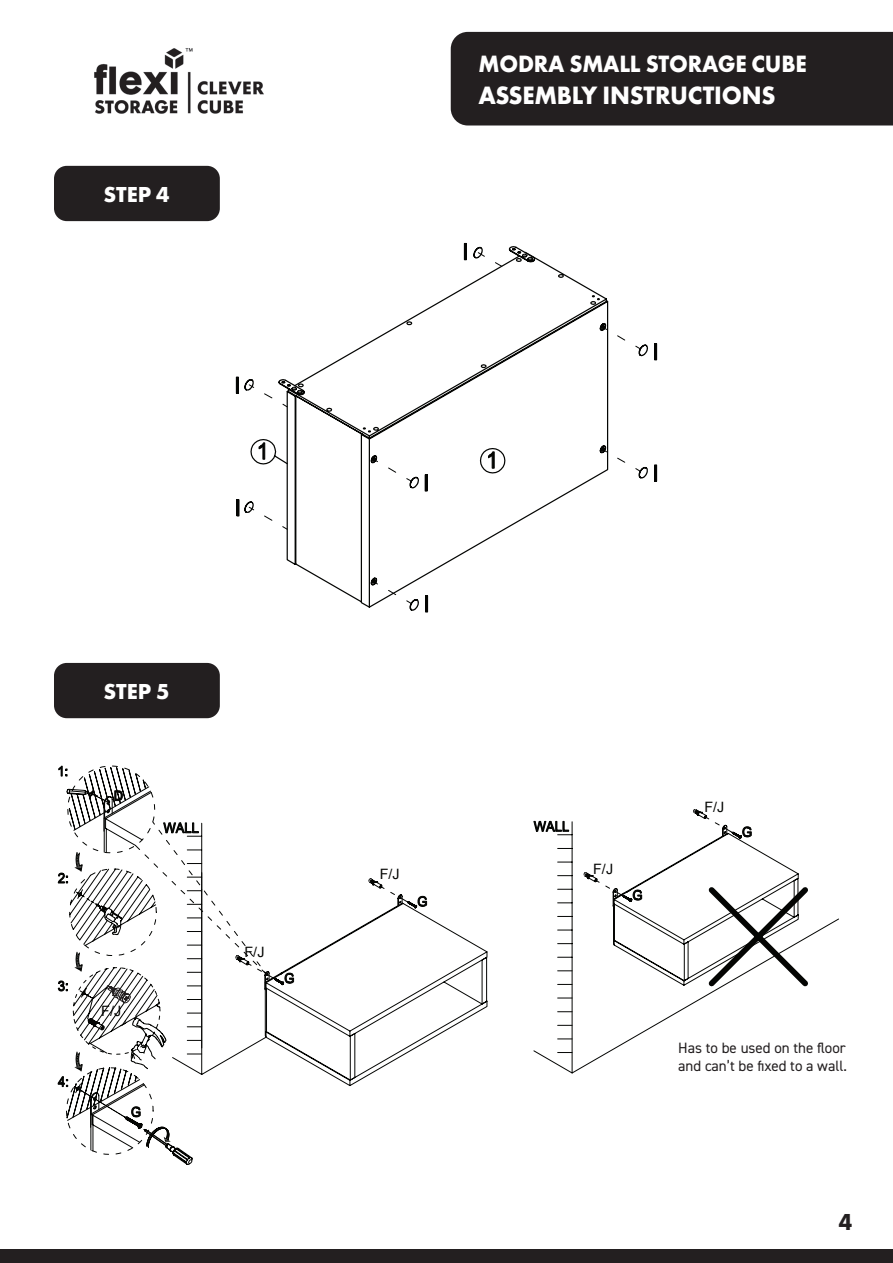
<style>
.page{position:relative;width:893px;height:1263px;background:#fff}
.page>*{position:absolute;margin:0;border:0;box-sizing:border-box;transform-origin:0 0}
.t1{font:700 26.1px "Futura PT";letter-spacing:-.01em;color:#fff;scale:.95 1}
.t2{font:700 24.6px "Futura PT";letter-spacing:-.01em;color:#fff;scale:.94 1}
.t3{font:700 24px "Futura PT";color:#231f20;scale:.94 1}
.t4{font:700 22.5px "Futura PT";color:#fff}
.t5{font:15px/18px "DIN2014";color:#231f20}
.t6{font:14.25px "Arial";color:#040503}
</style>
<div class="page">
<div style="left:451px;top:32px;width:442px;height:93px;background:#231f20"></div>
<div style="left:0;top:1248px;width:893px;height:15px;background:#231f20"></div>
<img style="left:94px;top:48px;width:170px;height:66px">
<div style="left:54px;top:166px;width:166px;height:55px;background:#231f20;border-radius:13px"></div>
<div style="left:54px;top:663px;width:166px;height:55px;background:#231f20;border-radius:13px"></div>
<svg style="left:286px;top:258px;width:323px;height:353px"></svg>
<svg style="left:372px;top:580px;width:40px;height:25px"></svg>
<svg style="left:601px;top:448px;width:47px;height:32px"></svg>
<svg style="left:601px;top:326px;width:47px;height:31px"></svg>
<div style="left:236px;top:377px;width:3px;height:17px;border:1px solid #040503"></div>
<svg style="left:237px;top:499px;width:51px;height:31px"></svg>
<div style="left:425px;top:595px;width:3px;height:17px;border:1px solid #040503"></div>
<div style="left:654px;top:343px;width:3px;height:17px;border:1px solid #040503"></div>
<div style="left:654px;top:465px;width:3px;height:17px;border:1px solid #040503"></div>
<svg style="left:244px;top:243px;width:292px;height:248px"></svg>
<svg style="left:540px;top:821px;width:299px;height:253px"></svg>
<svg style="left:533px;top:821px;width:36px;height:12px"></svg>
<svg style="left:427px;top:872px;width:200px;height:183px"></svg>
<svg style="left:584px;top:872px;width:3px;height:4px"></svg>
<svg style="left:595px;top:809px;width:218px;height:182px"></svg>
<svg style="left:57px;top:765px;width:370px;height:400px"></svg>
<p class="t4" style="left:103px;top:180px;width:68px">STEP 4</p>
<h2 class="t2" style="left:479px;top:48px;width:350px">MODRA SMALL STORAGE CUBE</h2>
<h1 class="t1" style="left:479px;top:78px;width:314px">ASSEMBLY INSTRUCTIONS</h1>
<p class="t4" style="left:103px;top:677px;width:68px">STEP 5</p>
<p class="t6" style="left:101px;top:1002px;width:21px">F/J</p>
<p class="t6" style="left:245px;top:943px;width:21px">F/J</p>
<p class="t6" style="left:380px;top:865px;width:21px">F/J</p>
<p class="t6" style="left:593px;top:859px;width:21px">F/J</p>
<p class="t6" style="left:704px;top:797px;width:21px">F/J</p>
<p class="t5" style="left:678px;top:1038px;width:170px">Has to be used on the floor and can’t be fixed to a wall.</p>
<h3 class="t3" style="left:839px;top:1206px;width:16px">4</h3>
</div>
